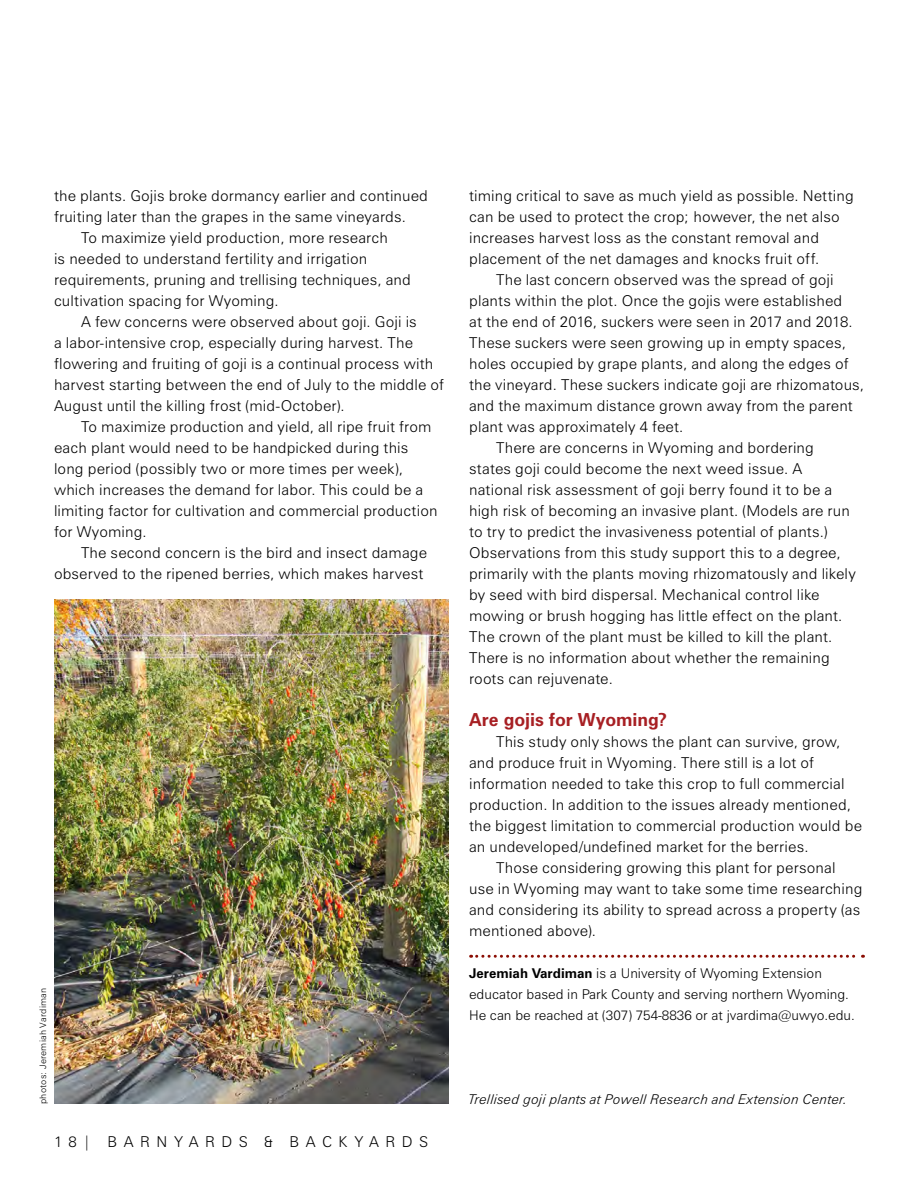
<style>
.page{position:relative;width:918px;height:1188px;background:#fff}
.page>*{position:absolute;margin:0;border:0;box-sizing:border-box;transform-origin:0 0}
.t1{font:700 18px "Zurich BT";color:#a71f23}
.text{font:300 15px/21px "Zurich BT";letter-spacing:.01em;color:#000}
.text-2{font:300 15px "Zurich BT";letter-spacing:.425em;color:#000}
.author{font:300 13.5px/21px "Zurich BT";color:#000}
.t2{font:italic 300 13.5px "Zurich BT";letter-spacing:.015em;color:#000}
.photo_credit{font:300 9px "Zurich BT";letter-spacing:.025em;color:#000}
.s1{font-weight:700}
</style>
<div class="page">
<svg style="left:471px;top:955px;width:392px;height:3px"></svg>
<img style="left:54px;top:600px;width:395px;height:504px">
<p class="text" style="left:54px;top:185px;width:376px">the plants. Gojis broke dormancy earlier and continued fruiting later than the grapes in the same vineyards.</p>
<p class="text" style="left:54px;top:227px;width:358px;text-indent:27px">To maximize yield production, more research<br>is needed to understand fertility and irrigation requirements, pruning and trellising techniques, and cultivation spacing for Wyoming.</p>
<p class="text" style="left:54px;top:311px;width:392px;text-indent:27px">A few concerns were observed about goji. Goji is<br>a labor-intensive crop, especially during harvest. The flowering and fruiting of goji is a continual process with harvest starting between the end of July to the middle of August until the killing frost (mid-October).</p>
<p class="text" style="left:54px;top:416px;width:385px;text-indent:27px">To maximize production and yield, all ripe fruit from each plant would need to be handpicked during this long period (possibly two or more times per week), which increases the demand for labor. This could be a limiting factor for cultivation and commercial production for Wyoming.</p>
<p class="text" style="left:54px;top:542px;width:375px;text-align:right">The second concern is the bird and insect damage observed to the ripened berries, which makes harvest</p>
<p class="photo_credit" style="left:38px;top:1104px;width:118px;rotate:-90deg">photos: Jeremiah Vardiman</p>
<p class="text-2" style="left:54px;top:1133px;width:376px">18| BARNYARDS &amp; BACKYARDS</p>
<p class="text" style="left:469px;top:185px;width:386px">timing critical to save as much yield as possible. Netting can be used to protect the crop; however, the net also increases harvest loss as the constant removal and placement of the net damages and knocks fruit off.</p>
<p class="text" style="left:469px;top:269px;width:396px;text-indent:27px">The last concern observed was the spread of goji plants within the plot. Once the gojis were established<br>at the end of 2016, suckers were seen in 2017 and 2018.<br>These suckers were seen growing up in empty spaces, holes occupied by grape plants, and along the edges of the vineyard. These suckers indicate goji are rhizomatous, and the maximum distance grown away from the parent plant was approximately 4 feet.</p>
<p class="text" style="left:469px;top:437px;width:388px;text-indent:27px">There are concerns in Wyoming and bordering states goji could become the next weed issue. A national risk assessment of goji berry found it to be a high risk of becoming an invasive plant. (Models are run to try to predict the invasiveness potential of plants.)<br>Observations from this study support this to a degree, primarily with the plants moving rhizomatously and likely by seed with bird dispersal. Mechanical control like mowing or brush hogging has little effect on the plant.<br>The crown of the plant must be killed to kill the plant.<br>There is no information about whether the remaining roots can rejuvenate.</p>
<h2 class="t1" style="left:469px;top:709px;width:200px">Are gojis for Wyoming?</h2>
<p class="text" style="left:469px;top:731px;width:394px;text-indent:27px">This study only shows the plant can survive, grow, and produce fruit in Wyoming. There still is a lot of information needed to take this crop to full commercial production. In addition to the issues already mentioned, the biggest limitation to commercial production would be an undeveloped/undefined market for the berries.</p>
<p class="text" style="left:469px;top:857px;width:395px;text-indent:27px">Those considering growing this plant for personal use in Wyoming may want to take some time researching and considering its ability to spread across a property (as mentioned above).</p>
<p class="author" style="left:469px;top:963px;width:387px"><span class="s1">Jeremiah Vardiman</span> is a University of Wyoming Extension educator based in Park County and serving northern Wyoming.<br>He can be reached at (307) 754-8836 or at jvardima@uwyo.edu.</p>
<p class="t2" style="left:469px;top:1091px;width:380px">Trellised goji plants at Powell Research and Extension Center.</p>
</div>
